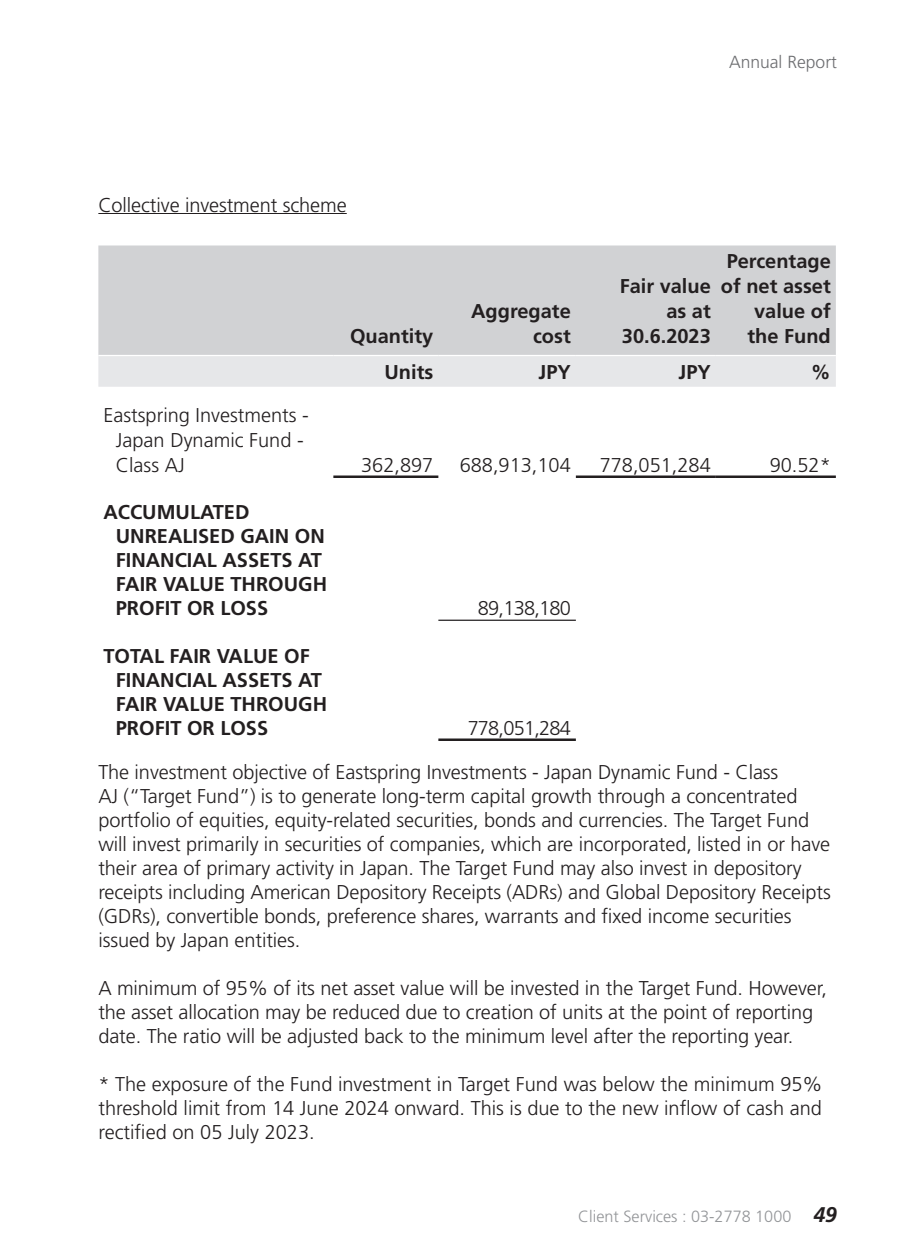
<style>
.page{position:relative;width:900px;height:1260px;background:#fff}
.page>*{position:absolute;margin:0;border:0;box-sizing:border-box;transform-origin:0 0}
.t1{font:300 20px/24px "Frutiger LT Std";letter-spacing:-.005em;color:#231f20}
.t2{font:700 20px/24px "Frutiger LT Std";color:#231f20;text-align:right}
.t3{font:300 20px "Frutiger LT Std";letter-spacing:-.04em;color:#231f20}
.t4{font:300 17.5px "Frutiger LT Std";color:#6c6d70}
.t5{font:300 16.25px "Frutiger LT Std";color:#939598}
.s1{font-weight:700;font-style:italic;font-size:21.25px;color:#231f20}
</style>
<div class="page">
<hr style="left:98px;top:213px;width:249px;height:1px;background:#231f20">
<div style="left:98px;top:246px;width:738px;height:109px;background:#d1d2d4"></div>
<div style="left:98px;top:356px;width:738px;height:31px;background:#e6e7e9"></div>
<hr style="left:333px;top:476px;width:105px;height:2px;background:#231f20">
<hr style="left:576px;top:476px;width:140px;height:2px;background:#231f20">
<hr style="left:716px;top:476px;width:120px;height:2px;background:#231f20">
<hr style="left:438px;top:620px;width:138px;height:1px;background:#231f20">
<hr style="left:438px;top:738px;width:138px;height:3px;background:#231f20">
<p class="t1" style="left:98px;top:193px;width:250px">Collective investment scheme</p>
<p class="t2" style="left:350px;top:324px;width:85px">Quantity</p>
<p class="t2" style="left:471px;top:299px;width:101px;line-height:25px">Aggregate cost</p>
<p class="t4" style="left:729px;top:52px;width:109px">Annual Report</p>
<p class="t2" style="left:620px;top:274px;width:93px;line-height:25px">Fair value as at<br>30.6.2023</p>
<p class="t2" style="left:721px;top:249px;width:112px;line-height:25px">Percentage of net asset value of the Fund</p>
<p class="t1" style="left:116px;top:403px;width:195px;line-height:25px;text-indent:-12px">Eastspring Investments -<br>Japan Dynamic Fund -<br>Class AJ</p>
<p class="t2" style="left:116px;top:500px;width:213px;text-align:left;text-indent:-12px">ACCUMULATED<br>UNREALISED GAIN ON<br>FINANCIAL ASSETS AT<br>FAIR VALUE THROUGH<br>PROFIT OR LOSS</p>
<p class="t2" style="left:384px;top:360px;width:50px">Units</p>
<p class="t2" style="left:539px;top:360px;width:34px">JPY</p>
<p class="t2" style="left:679px;top:360px;width:34px">JPY</p>
<p class="t2" style="left:811px;top:360px;width:21px">%</p>
<p class="t1" style="left:361px;top:453px;width:74px">362,897</p>
<p class="t1" style="left:460px;top:453px;width:113px">688,913,104</p>
<p class="t1" style="left:600px;top:453px;width:113px">778,051,284</p>
<p class="t1" style="left:770px;top:453px;width:63px">90.52*</p>
<p class="t1" style="left:478px;top:597px;width:94px">89,138,180</p>
<p class="t2" style="left:116px;top:644px;width:213px;text-align:left;text-indent:-12px">TOTAL FAIR VALUE OF<br>FINANCIAL ASSETS AT<br>FAIR VALUE THROUGH<br>PROFIT OR LOSS</p>
<p class="t3" style="left:468px;top:717px;width:105px">778,051,284</p>
<p class="t1" style="left:98px;top:760px;width:734px">The investment objective of Eastspring Investments - Japan Dynamic Fund - Class<br>AJ (“Target Fund”) is to generate long-term capital growth through a concentrated portfolio of equities, equity-related securities, bonds and currencies. The Target Fund will invest primarily in securities of companies, which are incorporated, listed in or have their area of primary activity in Japan. The Target Fund may also invest in depository receipts including American Depository Receipts (ADRs) and Global Depository Receipts (GDRs), convertible bonds, preference shares, warrants and fixed income securities issued by Japan entities.</p>
<p class="t1" style="left:98px;top:976px;width:730px">A minimum of 95% of its net asset value will be invested in the Target Fund. However, the asset allocation may be reduced due to creation of units at the point of reporting date. The ratio will be adjusted back to the minimum level after the reporting year.</p>
<p class="t1" style="left:98px;top:1072px;width:726px;text-align:justify">* The exposure of the Fund investment in Target Fund was below the minimum 95% threshold limit from 14 June 2024 onward. This is due to the new inflow of cash and rectified on 05 July 2023.</p>
<p class="t5" style="left:578px;top:1207px;width:260px">Client Services : 03-2778 1000 <span class="s1">49</span></p>
</div>
